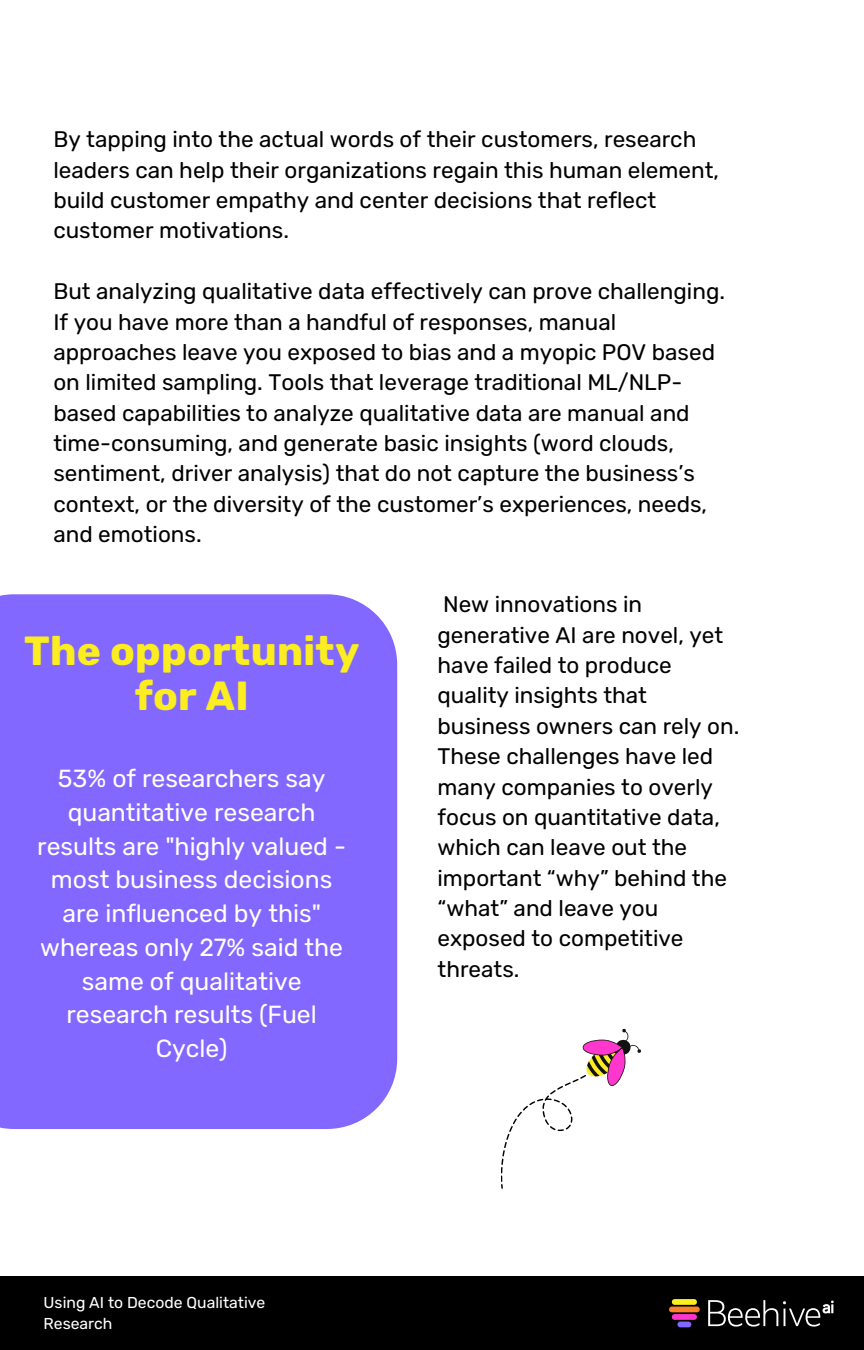
<style>
.page{position:relative;width:864px;height:1350px;background:#fff}
.page>*{position:absolute;margin:0;border:0;box-sizing:border-box;transform-origin:0 0}
.t1{font:700 40.5px/45.4px "Rubik";letter-spacing:.005em;color:#fbed1f;text-align:center}
.t2{font:24.75px/33.8px "Rubik";color:#fff;text-align:center}
.t3{font:22.5px/30.4px "Rubik";color:#000}
.t4{font:15.75px/20.9px "Rubik";color:#fff}
</style>
<div class="page">
<div style="left:0;top:594px;width:397px;height:535px;background:#8268ff"></div>
<svg style="left:501px;top:1029px;width:140px;height:160px"></svg>
<div style="left:0;top:1276px;width:864px;height:74px;background:#000"></div>
<svg style="left:708px;top:1300px;width:125px;height:27px"></svg>
<svg style="left:669px;top:1299px;width:31px;height:28px"></svg>
<h2 class="t3" style="left:53px;top:124px;width:667px">By tapping into the actual words of their customers, research leaders can help their organizations regain this human element, build customer empathy and center decisions that reflect customer motivations.</h2>
<h2 class="t3" style="left:53px;top:276px;width:673px">But analyzing qualitative data effectively can prove challenging.<br>If you have more than a handful of responses, manual approaches leave you exposed to bias and a myopic POV based on limited sampling. Tools that leverage traditional ML/NLP&shy;based capabilities to analyze qualitative data are manual and time-consuming, and generate basic insights (word clouds, sentiment, driver analysis) that do not capture the business’s context, or the diversity of the customer’s experiences, needs, and emotions.</h2>
<h2 class="t1" style="left:24px;top:628px;width:337px">The opportunity for AI</h2>
<h1 class="t2" style="left:37px;top:762px;width:310px">53% of researchers say quantitative research results are "highly valued - most business decisions are influenced by this" whereas only 27% said the same of qualitative research results (Fuel<br>Cycle)</h1>
<h2 class="t3" style="left:438px;top:589px;width:303px">New innovations in generative AI are novel, yet have failed to produce quality insights that business owners can rely on.<br>These challenges have led many companies to overly focus on quantitative data, which can leave out the important “why” behind the “what” and leave you exposed to competitive threats.</h2>
<p class="t4" style="left:44px;top:1292px;width:223px">Using AI to Decode Qualitative<br>Research</p>
</div>
